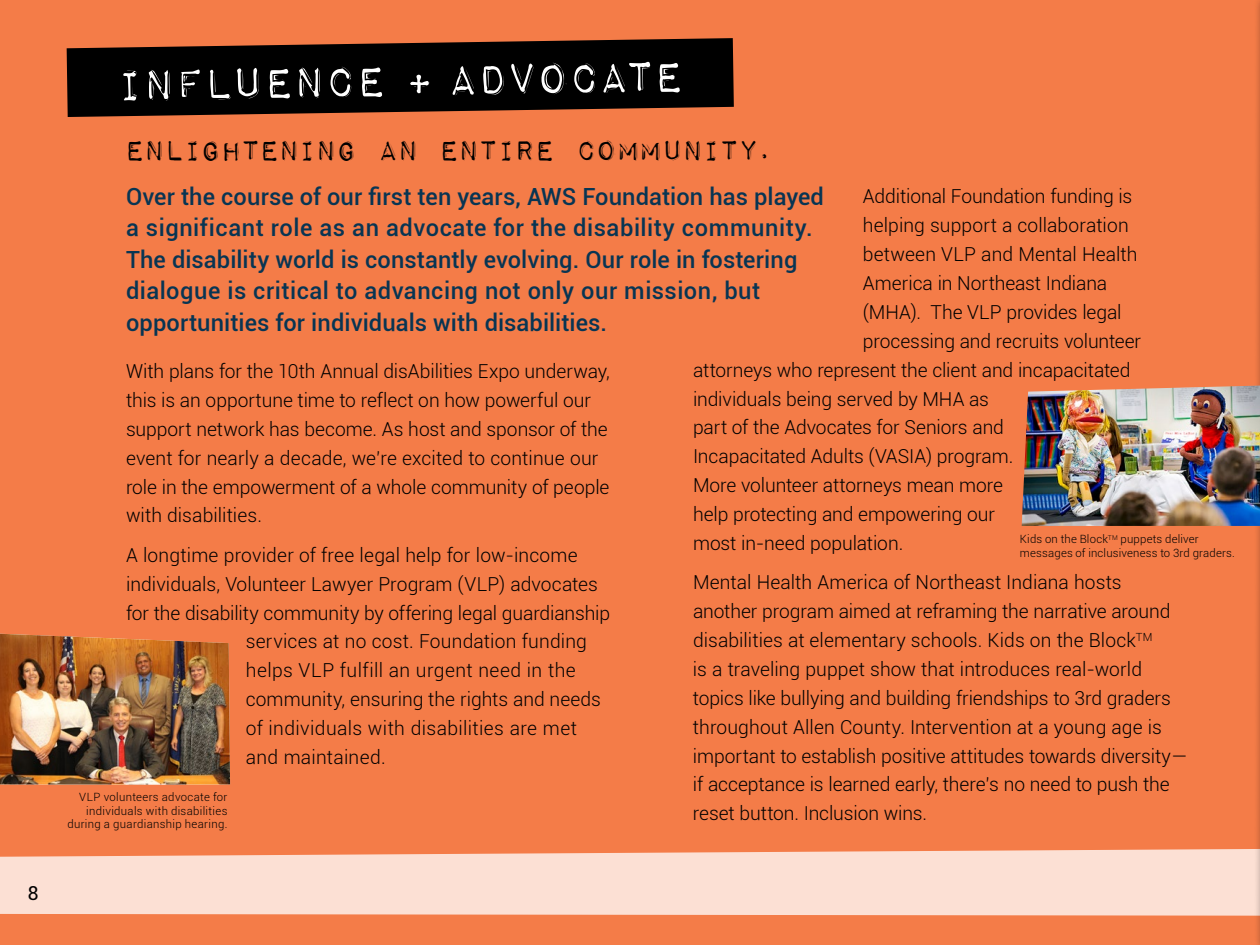
<style>
.page{position:relative;width:1260px;height:945px;background:#f47c48}
.page>*{position:absolute;margin:0;border:0;box-sizing:border-box;transform-origin:0 0}
.t1{font:56px "Impact Label Reversed";color:#fff}
.t2{font:36.75px "Impact Label Reversed";letter-spacing:-.08em;color:#000}
.t3{font:500 23.62px/31.5px "Roboto";letter-spacing:.005em;color:#083553}
.t4{font:300 19.25px/28.9px "Roboto";color:#000}
.t5{font:19.25px "Roboto";color:#000}
.t6{font:300 11.38px "Roboto";letter-spacing:.025em;color:#000}
</style>
<div class="page">
<svg style="left:0;top:849px;width:1254px;height:67px;background:#fbd8c9"></svg>
<div style="left:1254px;top:0;width:6px;height:945px;background:#000;opacity:.55"></div>
<hr style="left:1259px;top:0;width:1px;height:945px;background:#083553">
<svg style="left:67px;top:38px;width:667px;height:79px;background:#1f1009"></svg>
<img style="left:0;top:634px;width:230px;height:150px">
<img style="left:1022px;top:386px;width:238px;height:140px">
<p class="t5" style="left:28px;top:880px;width:12px">8</p>
<p class="t1" style="left:113px;top:58px;width:574px;rotate:-1deg">INFLUENCE + ADVOCATE</p>
<h1 class="t2" style="left:124px;top:132px;width:653px">Enlightening an entire community.</h1>
<p class="t3" style="left:126px;top:180px;width:700px">Over the course of our first ten years, AWS Foundation has played</p>
<p class="t3" style="left:126px;top:211px;width:688px">a significant role as an advocate for the disability community.<br>The disability world is constantly evolving. Our role in fostering</p>
<p class="t3" style="left:126px;top:274px;width:636px">dialogue is critical to advancing not only our mission, but</p>
<p class="t3" style="left:126px;top:306px;width:483px">opportunities for individuals with disabilities.</p>
<p class="t4" style="left:126px;top:356px;width:485px">With plans for the 10th Annual disAbilities Expo underway, this is an opportune time to reflect on how powerful our support network has become. As host and sponsor of the event for nearly a decade, we’re excited to continue our role in the empowerment of a whole community of people</p>
<p class="t4" style="left:126px;top:501px;width:137px">with disabilities.</p>
<p class="t4" style="left:126px;top:540px;width:486px">A longtime provider of free legal help for low-income individuals, Volunteer Lawyer Program (VLP) advocates for the disability community by offering legal guardianship</p>
<p class="t4" style="left:246px;top:627px;width:357px">services at no cost. Foundation funding helps VLP fulfill an urgent need in the community, ensuring the rights and needs of individuals with disabilities are met and maintained.</p>
<p class="t6" style="left:79px;top:789px;width:150px">VLP volunteers advocate for</p>
<p class="t6" style="left:86px;top:803px;width:143px">individuals with disabilities</p>
<p class="t6" style="left:67px;top:816px;width:162px">during a guardianship hearing.</p>
<p class="t4" style="left:863px;top:182px;width:280px">Additional Foundation funding is helping support a collaboration between VLP and Mental Health<br>America in Northeast Indiana (MHA). The VLP provides legal processing and recruits volunteer</p>
<p class="t4" style="left:693px;top:355px;width:439px">attorneys who represent the client and incapacitated individuals being served by MHA as<br>part of the Advocates for Seniors and<br>Incapacitated Adults (VASIA) program.<br>More volunteer attorneys mean more<br>help protecting and empowering our</p>
<p class="t6" style="left:1020px;top:531px;width:180px">Kids on the Block<sup>TM</sup> puppets deliver</p>
<p class="t4" style="left:693px;top:528px;width:212px">most in-need population.</p>
<p class="t6" style="left:1020px;top:545px;width:217px">messages of inclusiveness to 3rd graders.</p>
<p class="t4" style="left:693px;top:567px;width:496px">Mental Health America of Northeast Indiana hosts another program aimed at reframing the narrative around disabilities at elementary schools. Kids on the Block<sup>TM<br></sup>is a traveling puppet show that introduces real-world topics like bullying and building friendships to 3rd graders throughout Allen County. Intervention at a young age is important to establish positive attitudes towards diversity— if acceptance is learned early, there’s no need to push the reset button. Inclusion wins.</p>
</div>
